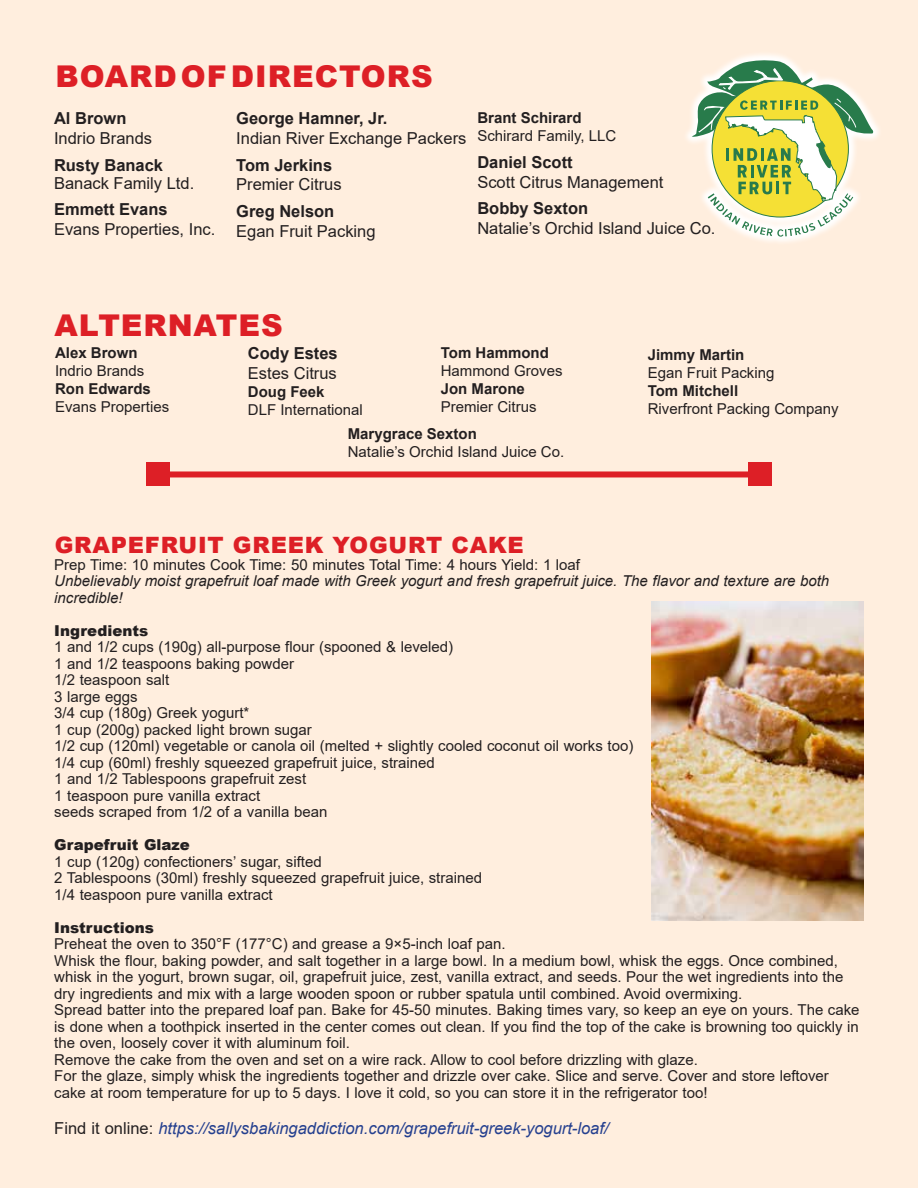
<style>
.page{position:relative;width:918px;height:1188px;background:#ffeede}
.page>*{position:absolute;margin:0;border:0;box-sizing:border-box;transform-origin:0 0}
.t1{font:900 30px "Arial";letter-spacing:.035em;color:#dd1f26}
.t2{font:900 22.5px "Arial";letter-spacing:.035em;color:#dd1f26}
.t3{font:16.5px "Arial";color:#231f20}
.t4{font:700 16.5px "Arial";color:#231f20}
.t5{font:italic 16.5px "Arial";color:#25408f}
.t6{font:15px/16.5px "Arial";color:#231f20}
.t7{font:italic 15px/16.5px "Arial";color:#231f20}
.t8{font:700 15px "Arial";color:#231f20}
.t9{font:900 15px "Arial";color:#231f20}
.s1{font-style:normal;color:#231f20}
</style>
<div class="page">
<div style="left:158px;top:471px;width:602px;height:6px;background:#dd1f26"></div>
<div style="left:146px;top:462px;width:24px;height:24px;background:#dd1f26"></div>
<div style="left:748px;top:462px;width:24px;height:24px;background:#dd1f26"></div>
<img style="left:652px;top:602px;width:212px;height:318px">
<svg style="left:687px;top:54px;width:192px;height:188px"></svg>
<svg style="left:692px;top:59px;width:182px;height:178px"></svg>
<h1 class="t1" style="left:56px;top:55px;width:379px">BOARD OF DIRECTORS</h1>
<p class="t4" style="left:54px;top:107px;width:74px">Al Brown</p>
<p class="t3" style="left:54px;top:127px;width:100px">Indrio Brands</p>
<p class="t4" style="left:54px;top:153px;width:111px">Rusty Banack</p>
<p class="t3" style="left:54px;top:172px;width:142px">Banack Family Ltd.</p>
<p class="t4" style="left:54px;top:198px;width:115px">Emmett Evans</p>
<p class="t3" style="left:54px;top:218px;width:163px">Evans Properties, Inc.</p>
<p class="t4" style="left:236px;top:107px;width:153px">George Hamner, Jr.</p>
<p class="t3" style="left:236px;top:127px;width:232px">Indian River Exchange Packers</p>
<p class="t4" style="left:236px;top:153px;width:97px">Tom Jerkins</p>
<p class="t3" style="left:236px;top:173px;width:107px">Premier Citrus</p>
<p class="t4" style="left:236px;top:200px;width:100px">Greg Nelson</p>
<p class="t3" style="left:236px;top:220px;width:141px">Egan Fruit Packing</p>
<p class="t8" style="left:477px;top:107px;width:106px">Brant Schirard</p>
<p class="t6" style="left:477px;top:128px;width:140px">Schirard Family, LLC</p>
<p class="t4" style="left:477px;top:150px;width:97px">Daniel Scott</p>
<p class="t3" style="left:477px;top:170px;width:188px">Scott Citrus Management</p>
<p class="t4" style="left:477px;top:197px;width:112px">Bobby Sexton</p>
<p class="t3" style="left:477px;top:217px;width:240px">Natalie’s Orchid Island Juice Co.</p>
<h1 class="t1" style="left:55px;top:303px;width:230px">ALTERNATES</h1>
<p class="t8" style="left:55px;top:342px;width:84px">Alex Brown</p>
<p class="t6" style="left:55px;top:362px;width:91px">Indrio Brands</p>
<p class="t8" style="left:55px;top:378px;width:97px">Ron Edwards</p>
<p class="t6" style="left:55px;top:398px;width:116px">Evans Properties</p>
<p class="t4" style="left:248px;top:342px;width:91px">Cody Estes</p>
<p class="t3" style="left:248px;top:362px;width:90px">Estes Citrus</p>
<p class="t8" style="left:248px;top:381px;width:78px">Doug Feek</p>
<p class="t6" style="left:248px;top:401px;width:117px">DLF International</p>
<p class="t8" style="left:441px;top:342px;width:110px">Tom Hammond</p>
<p class="t6" style="left:441px;top:362px;width:123px">Hammond Groves</p>
<p class="t8" style="left:441px;top:378px;width:86px">Jon Marone</p>
<p class="t6" style="left:441px;top:398px;width:97px">Premier Citrus</p>
<p class="t8" style="left:348px;top:423px;width:131px">Marygrace Sexton</p>
<p class="t6" style="left:348px;top:443px;width:218px">Natalie’s Orchid Island Juice Co.</p>
<p class="t8" style="left:648px;top:344px;width:98px">Jimmy Martin</p>
<p class="t6" style="left:648px;top:364px;width:128px">Egan Fruit Packing</p>
<p class="t8" style="left:648px;top:380px;width:92px">Tom Mitchell</p>
<p class="t6" style="left:648px;top:400px;width:192px">Riverfront Packing Company</p>
<h2 class="t2" style="left:55px;top:529px;width:471px">GRAPEFRUIT GREEK YOGURT CAKE</h2>
<p class="t6" style="left:54px;top:556px;width:527px">Prep Time: 10 minutes Cook Time: 50 minutes Total Time: 4 hours Yield: 1 loaf</p>
<p class="t7" style="left:54px;top:573px;width:776px">Unbelievably moist grapefruit loaf made with Greek yogurt and fresh grapefruit juice. The flavor and texture are both incredible!</p>
<p class="t9" style="left:54px;top:619px;width:95px">Ingredients</p>
<p class="t6" style="left:54px;top:639px;width:581px">1 and 1/2 cups (190g) all-purpose flour (spooned &amp; leveled)<br>1 and 1/2 teaspoons baking powder<br>1/2 teaspoon salt<br>3 large eggs<br>3/4 cup (180g) Greek yogurt*<br>1 cup (200g) packed light brown sugar<br>1/2 cup (120ml) vegetable or canola oil (melted + slightly cooled coconut oil works too)<br>1/4 cup (60ml) freshly squeezed grapefruit juice, strained<br>1 and 1/2 Tablespoons grapefruit zest<br>1 teaspoon pure vanilla extract<br>seeds scraped from 1/2 of a vanilla bean</p>
<p class="t9" style="left:54px;top:834px;width:137px">Grapefruit Glaze</p>
<p class="t6" style="left:54px;top:853px;width:429px">1 cup (120g) confectioners’ sugar, sifted<br>2 Tablespoons (30ml) freshly squeezed grapefruit juice, strained<br>1/4 teaspoon pure vanilla extract</p>
<p class="t9" style="left:54px;top:916px;width:101px">Instructions</p>
<p class="t6" style="left:54px;top:936px;width:807px">Preheat the oven to 350°F (177°C) and grease a 9×5-inch loaf pan.<br>Whisk the flour, baking powder, and salt together in a large bowl. In a medium bowl, whisk the eggs. Once combined, whisk in the yogurt, brown sugar, oil, grapefruit juice, zest, vanilla extract, and seeds. Pour the wet ingredients into the dry ingredients and mix with a large wooden spoon or rubber spatula until combined. Avoid overmixing.<br>Spread batter into the prepared loaf pan. Bake for 45-50 minutes. Baking times vary, so keep an eye on yours. The cake is done when a toothpick inserted in the center comes out clean. If you find the top of the cake is browning too quickly in the oven, loosely cover it with aluminum foil.<br>Remove the cake from the oven and set on a wire rack. Allow to cool before drizzling with glaze.<br>For the glaze, simply whisk the ingredients together and drizzle over cake. Slice and serve. Cover and store leftover cake at room temperature for up to 5 days. I love it cold, so you can store it in the refrigerator too!</p>
<p class="t5" style="left:54px;top:1117px;width:556px"><span class="s1">Find it online:</span> https://sallysbakingaddiction.com/grapefruit-greek-yogurt-loaf/</p>
</div>
